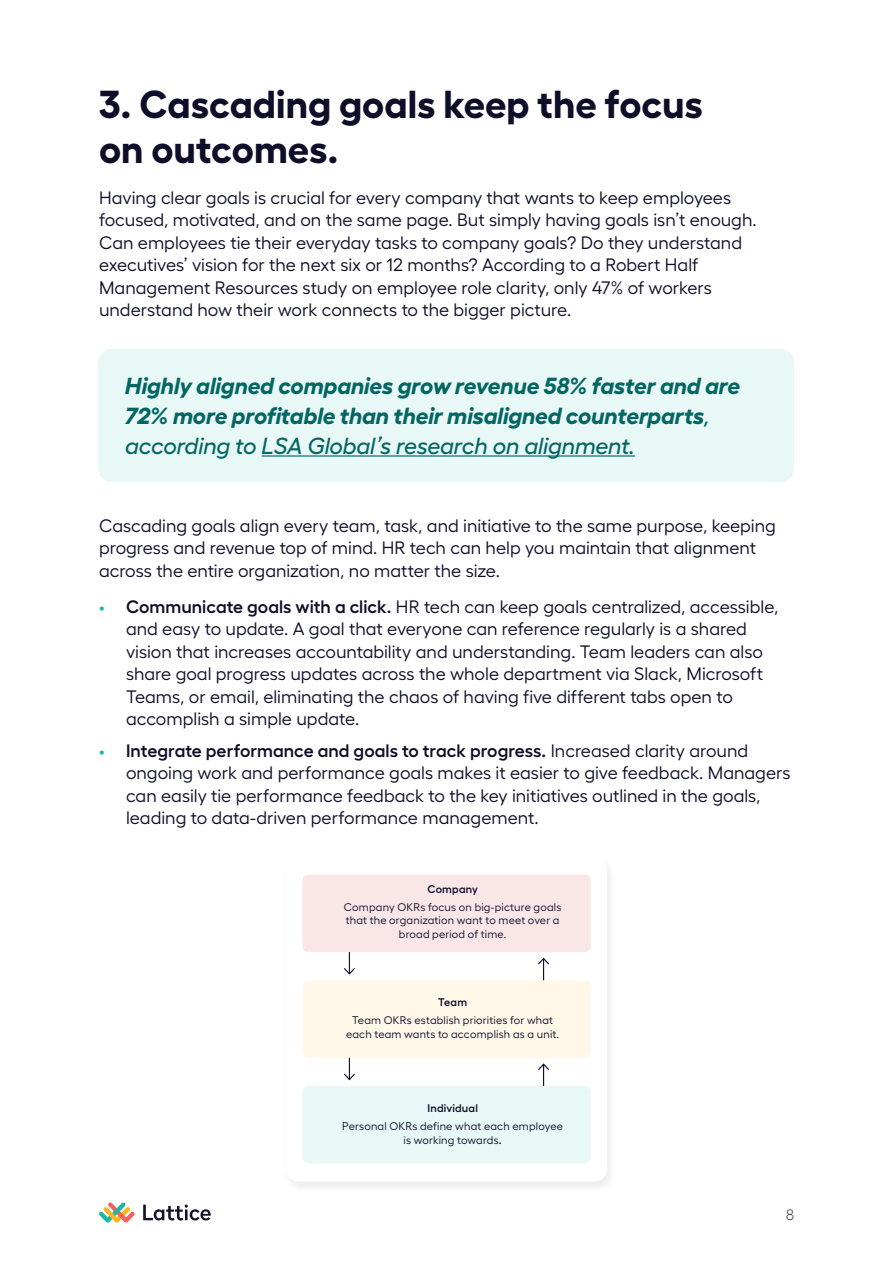
<style>
.page{position:relative;width:893px;height:1263px;background:#fff}
.page>*{position:absolute;margin:0;border:0;box-sizing:border-box;transform-origin:0 0}
.t1{font:700 39px/45px "Hellix";color:#0e0e29}
.t2{font:italic 700 23.25px/30px "Hellix";letter-spacing:-.01em;color:#046663}
.t3{font:18px/22.5px "Hellix";color:#0e0e29}
.t4{font:300 15px "Hellix";color:#0e0e29}
.t5{font:11.1px/13.8px "Hellix";letter-spacing:.015em;color:#0e0e29;text-align:center}
.t6{font:600 11.1px "Hellix";letter-spacing:.02em;color:#0d0d29}
.s1{font-weight:500}
.s2{color:#16b8a2}
.s3{font-weight:600}
</style>
<div class="page">
<svg style="left:143px;top:1204px;width:68px;height:16px"></svg>
<svg style="left:99px;top:1202px;width:36px;height:21px"></svg>
<div style="left:98px;top:349px;width:696px;height:133px;background:#e8f8f6;border-radius:14px"></div>
<hr style="left:262px;top:455px;width:373px;height:2px;background:#046663">
<div style="left:282px;top:855px;width:335px;height:338px;background:#f8f7f7"></div>
<div style="left:286px;top:856px;width:321px;height:326px;background:#fff;border-radius:13px"></div>
<div style="left:302px;top:875px;width:289px;height:77px;background:#f9e7e7;border-radius:6px"></div>
<div style="left:302px;top:980px;width:289px;height:78px;background:#fff8e9;border-radius:6px"></div>
<div style="left:302px;top:1086px;width:289px;height:77px;background:#e8f8f6;border-radius:6px"></div>
<svg style="left:344px;top:952px;width:11px;height:23px"></svg>
<svg style="left:344px;top:1058px;width:11px;height:23px"></svg>
<svg style="left:538px;top:957px;width:11px;height:23px"></svg>
<svg style="left:538px;top:1063px;width:11px;height:23px"></svg>
<h1 class="t1" style="left:99px;top:78px;width:605px">3. Cascading goals keep the focus on outcomes.</h1>
<p class="t3" style="left:99px;top:184px;width:659px">Having clear goals is crucial for every company that wants to keep employees focused, motivated, and on the same page. But simply having goals isn’t enough.<br>Can employees tie their everyday tasks to company goals? Do they understand executives’ vision for the next six or 12 months? According to a Robert Half Management Resources study on employee role clarity, only 47% of workers understand how their work connects to the bigger picture.</p>
<p class="t2" style="left:125px;top:368px;width:616px">Highly aligned companies grow revenue 58% faster and are<br>72% more profitable than their misaligned counterparts<span class="s1">, according to LSA Global’s research on alignment.</span></p>
<p class="t3" style="left:99px;top:512px;width:678px">Cascading goals align every team, task, and initiative to the same purpose, keeping progress and revenue top of mind. HR tech can help you maintain that alignment across the entire organization, no matter the size.</p>
<p class="t3" style="left:126px;top:593px;width:654px;text-indent:-27px"><span class="s2">•</span> <span class="s3">Communicate goals with a click.</span> HR tech can keep goals centralized, accessible, and easy to update. A goal that everyone can reference regularly is a shared vision that increases accountability and understanding. Team leaders can also share goal progress updates across the whole department via Slack, Microsoft Teams, or email, eliminating the chaos of having five different tabs open to accomplish a simple update.</p>
<p class="t3" style="left:126px;top:737px;width:666px;text-indent:-27px"><span class="s2">•</span> <span class="s3">Integrate performance and goals to track progress.</span> Increased clarity around ongoing work and performance goals makes it easier to give feedback. Managers can easily tie performance feedback to the key initiatives outlined in the goals, leading to data-driven performance management.</p>
<p class="t6" style="left:427px;top:880px;width:52px">Company</p>
<p class="t5" style="left:344px;top:898px;width:219px">Company OKRs focus on big-picture goals that the organization want to meet over a broad period of time.</p>
<p class="t6" style="left:438px;top:994px;width:30px">Team</p>
<p class="t5" style="left:346px;top:1012px;width:215px">Team OKRs establish priorities for what each team wants to accomplish as a unit.</p>
<p class="t6" style="left:427px;top:1099px;width:52px">Individual</p>
<p class="t5" style="left:342px;top:1118px;width:222px">Personal OKRs define what each employee is working towards<span class="s3">.</span></p>
<p class="t4" style="left:786px;top:1204px;width:9px">8</p>
</div>
